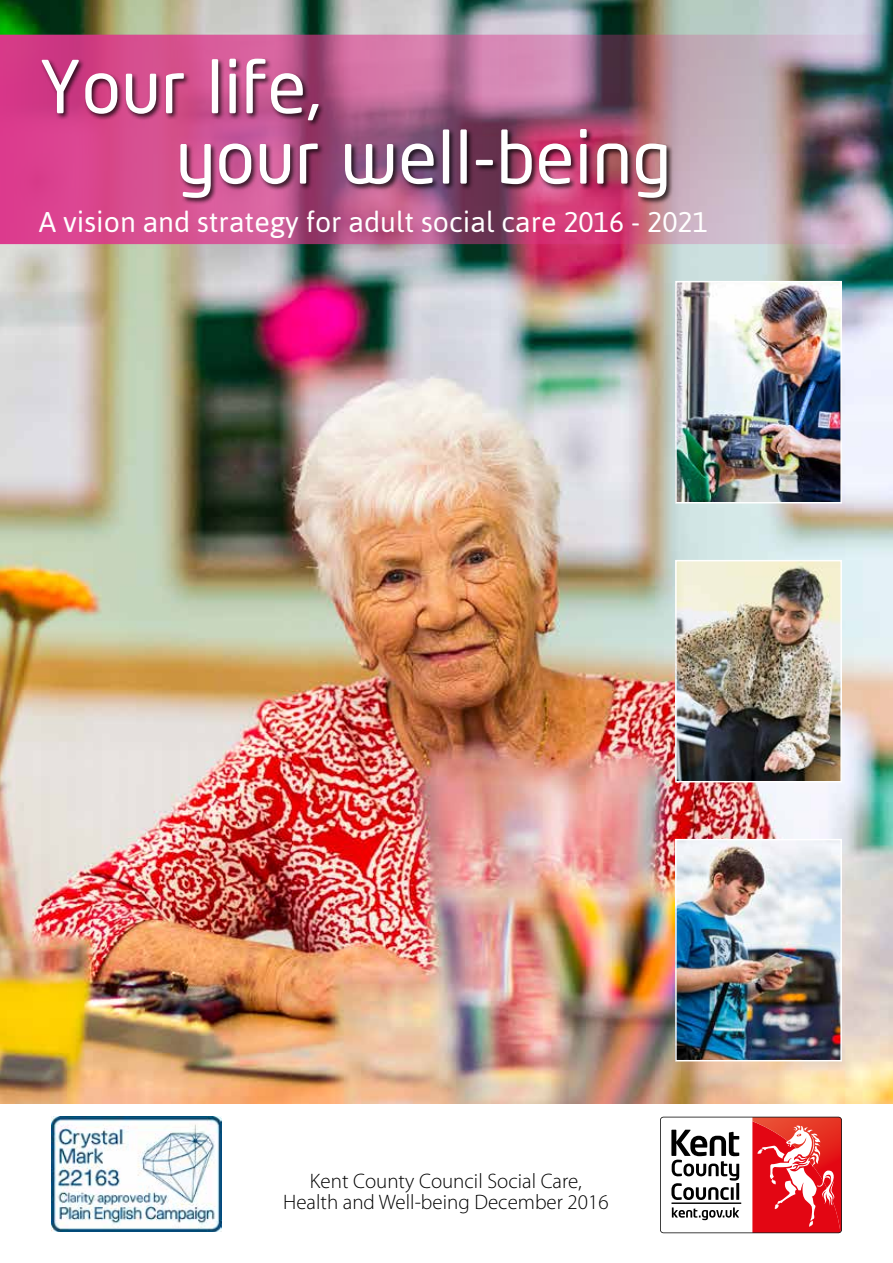
<style>
.page{position:relative;width:893px;height:1263px;background:#fff}
.page>*{position:absolute;margin:0;border:0;box-sizing:border-box;transform-origin:0 0}
.t1{font:72px "Neo Tech";color:#fff}
.t2{font:28.5px "Asap";color:#fff}
.t3{font:300 21px/21px "Myriad Pro";color:#000;text-align:center}
</style>
<div class="page">
<svg style="left:660px;top:1117px;width:182px;height:116px"></svg>
<img style="left:0;top:0;width:893px;height:1103px">
<img style="left:678px;top:563px;width:161px;height:216px">
<div style="left:675px;top:560px;width:167px;height:222px;border:2px solid #fff"></div>
<img style="left:678px;top:284px;width:161px;height:216px">
<div style="left:675px;top:281px;width:167px;height:222px;border:2px solid #fff"></div>
<img style="left:678px;top:842px;width:161px;height:216px">
<div style="left:675px;top:839px;width:167px;height:222px;border:2px solid #fff"></div>
<img style="left:0;top:35px;width:893px;height:209px">
<div style="left:179px;top:128px;width:495px;height:77px;background:#000;opacity:.75"></div>
<div style="left:41px;top:57px;width:285px;height:70px;background:#000;opacity:.75"></div>
<img style="left:51px;top:1117px;width:170px;height:115px">
<h1 class="t1" style="left:39px;top:52px;width:285px">Your life,</h1>
<h1 class="t1" style="left:176px;top:122px;width:497px">your well-being</h1>
<h2 class="t2" style="left:39px;top:206px;width:671px">A vision and strategy for adult social care 2016 - 2021</h2>
<p class="t3" style="left:283px;top:1170px;width:327px">Kent County Council Social Care,<br>Health and Well-being December 2016</p>
</div>
